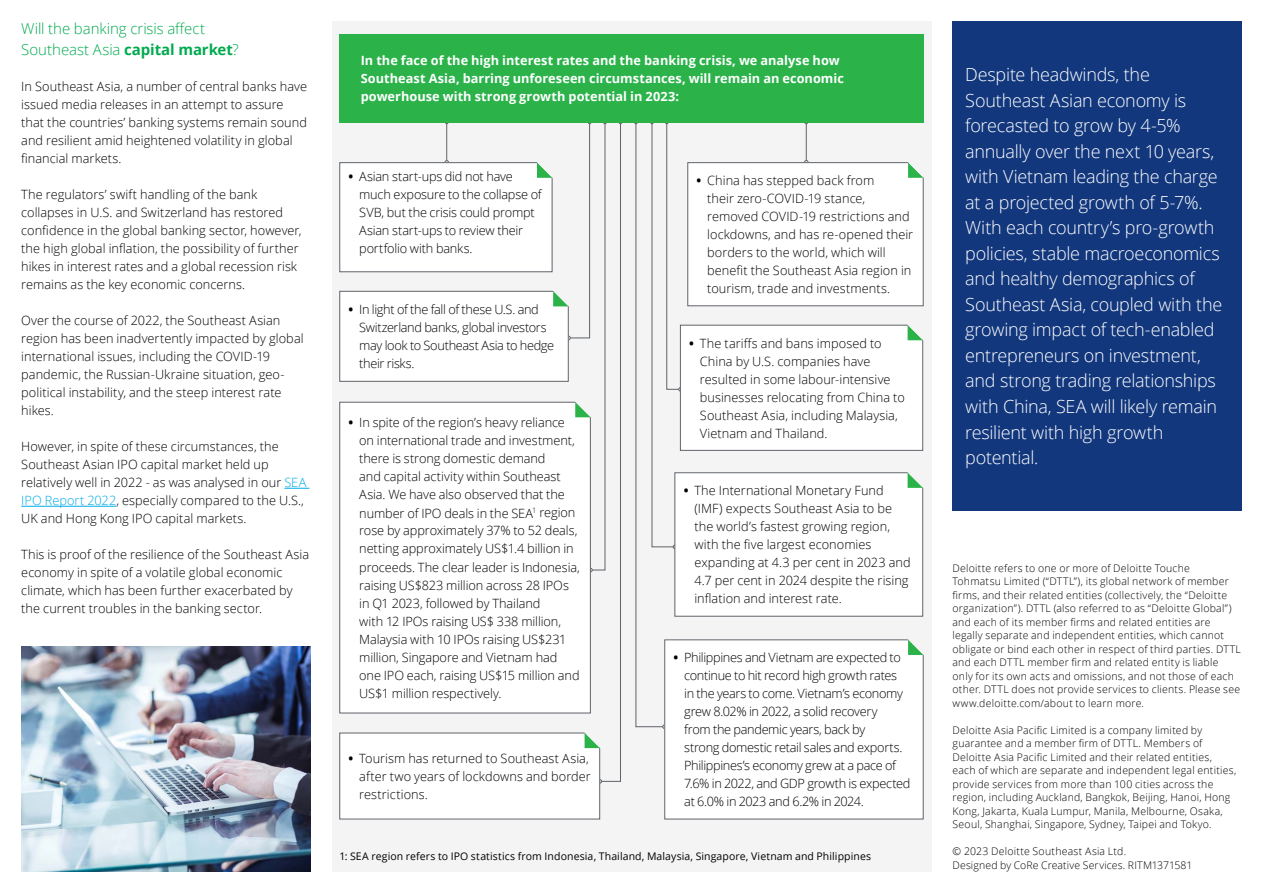
<style>
.page{position:relative;width:1263px;height:893px;background:#fff}
.page>*{position:absolute;margin:0;border:0;box-sizing:border-box;transform-origin:0 0}
.t1{font:300 18px/25.5px "Open Sans";letter-spacing:-.015em;color:#fff}
.t2{font:300 15px/21px "Open Sans";letter-spacing:-.005em;color:#00aa4f}
.t3{font:300 12.75px/18px "Open Sans";color:#000}
.t4{font:300 12.75px/18px "Open Sans";letter-spacing:-.025em;color:#000}
.t5{font:700 12.75px/18px "Open Sans";color:#fff}
.t6{font:300 10.5px/13.5px "Open Sans";letter-spacing:.02em;color:#000}
.t7{font:10.5px "Open Sans";letter-spacing:.01em;color:#000}
.s1{font-weight:700}
.s2{color:#00aae7}
</style>
<div class="page">
<div style="left:332px;top:21px;width:599px;height:851px;background:#f3f4f3"></div>
<div style="left:952px;top:21px;width:290px;height:489px;background:#12377d"></div>
<svg style="left:284px;top:488px;width:25px;height:1px"></svg>
<hr style="left:21px;top:506px;width:95px;height:1px;background:#00aae7">
<img style="left:21px;top:646px;width:289px;height:226px">
<hr style="left:806px;top:124px;width:1px;height:37px;background:#5f6369">
<hr style="left:446px;top:124px;width:1px;height:37px;background:#5f6369">
<svg style="left:634px;top:122px;width:49px;height:607px"></svg>
<div style="left:680px;top:325px;width:243px;height:125px;background:#fff"></div>
<div style="left:680px;top:325px;width:243px;height:126px;border:1px solid #5f6369"></div>
<svg style="left:906px;top:324px;width:18px;height:18px"></svg>
<div style="left:675px;top:473px;width:248px;height:143px;background:#fff"></div>
<div style="left:674px;top:472px;width:249px;height:145px;border:1px solid #5f6369"></div>
<svg style="left:906px;top:472px;width:18px;height:17px"></svg>
<div style="left:688px;top:163px;width:235px;height:143px;background:#fff"></div>
<div style="left:687px;top:162px;width:236px;height:144px;border:1px solid #5f6369"></div>
<svg style="left:906px;top:162px;width:18px;height:17px"></svg>
<div style="left:665px;top:640px;width:258px;height:179px;background:#fff"></div>
<div style="left:664px;top:639px;width:259px;height:180px;border:1px solid #5f6369"></div>
<svg style="left:906px;top:639px;width:18px;height:17px"></svg>
<div style="left:340px;top:163px;width:212px;height:109px;background:#fff"></div>
<div style="left:339px;top:162px;width:213px;height:110px;border:1px solid #5f6369"></div>
<div style="left:340px;top:291px;width:228px;height:90px;background:#fff"></div>
<div style="left:339px;top:291px;width:230px;height:91px;border:1px solid #5f6369"></div>
<div style="left:340px;top:402px;width:250px;height:311px;background:#fff"></div>
<div style="left:339px;top:34px;width:585px;height:88px;background:#2bb34a"></div>
<div style="left:340px;top:733px;width:260px;height:86px;background:#fff"></div>
<svg style="left:535px;top:122px;width:87px;height:662px"></svg>
<p class="t2" style="left:21px;top:18px;width:219px">Will the banking crisis affect<br>Southeast Asia <span class="s1">capital market</span>?</p>
<p class="t3" style="left:21px;top:77px;width:287px">In Southeast Asia, a number of central banks have issued media releases in an attempt to assure that the countries’ banking systems remain sound and resilient amid heightened volatility in global financial markets.</p>
<p class="t3" style="left:21px;top:185px;width:282px">The regulators’ swift handling of the bank collapses in U.S. and Switzerland has restored confidence in the global banking sector, however, the high global inflation, the possibility of further hikes in interest rates and a global recession risk remains as the key economic concerns.</p>
<p class="t3" style="left:21px;top:311px;width:284px">Over the course of 2022, the Southeast Asian region has been inadvertently impacted by global international issues, including the COVID-19 pandemic, the Russian-Ukraine situation, geo&shy;political instability, and the steep interest rate hikes.</p>
<p class="t3" style="left:21px;top:437px;width:287px">However, in spite of these circumstances, the Southeast Asian IPO capital market held up relatively well in 2022 - as was analysed in our <span class="s2">SEA IPO Report 2022</span>, especially compared to the U.S., UK and Hong Kong IPO capital markets.</p>
<p class="t3" style="left:21px;top:545px;width:289px">This is proof of the resilience of the Southeast Asia economy in spite of a volatile global economic climate, which has been further exacerbated by the current troubles in the banking sector.</p>
<p class="t5" style="left:361px;top:51px;width:485px">In the face of the high interest rates and the banking crisis, we analyse how<br>Southeast Asia, barring unforeseen circumstances, will remain an economic powerhouse with strong growth potential in 2023:</p>
<p class="t3" style="left:359px;top:167px;width:184px;text-indent:-11px"><span class="s1">•</span> Asian start-ups did not have much exposure to the collapse of<br>SVB, but the crisis could prompt<br>Asian start-ups to review their portfolio with banks.</p>
<p class="t4" style="left:359px;top:300px;width:196px;text-indent:-11px"><span class="s1">•</span> In light of the fall of these U.S. and<br>Switzerland banks, global investors may look to Southeast Asia to hedge their risks.</p>
<p class="t3" style="left:359px;top:413px;width:222px;text-indent:-11px"><span class="s1">•</span> In spite of the region’s heavy reliance on international trade and investment, there is strong domestic demand<br>and capital activity within Southeast Asia. We have also observed that the number of IPO deals in the SEA<sup>1</sup> region rose by approximately 37% to 52 deals, netting approximately US$1.4 billion in proceeds. The clear leader is Indonesia, raising US$823 million across 28 IPOs in Q1 2023, followed by Thailand<br>with 12 IPOs raising US$ 338 million, Malaysia with 10 IPOs raising US$231 million, Singapore and Vietnam had one IPO each, raising US$15 million and US$1 million respectively.</p>
<p class="t3" style="left:359px;top:749px;width:233px;text-indent:-11px"><span class="s1">•</span> Tourism has returned to Southeast Asia, after two years of lockdowns and border restrictions.</p>
<p class="t3" style="left:707px;top:171px;width:207px;text-indent:-11px"><span class="s1">•</span> China has stepped back from<br>their zero-COVID-19 stance, removed COVID-19 restrictions and lockdowns, and has re-opened their borders to the world, which will benefit the Southeast Asia region in tourism, trade and investments.</p>
<p class="t3" style="left:700px;top:334px;width:206px;text-indent:-11px"><span class="s1">•</span> The tariffs and bans imposed to<br>China by U.S. companies have resulted in some labour-intensive businesses relocating from China to<br>Southeast Asia, including Malaysia,<br>Vietnam and Thailand.</p>
<p class="t3" style="left:694px;top:481px;width:218px;text-indent:-11px"><span class="s1">•</span> The International Monetary Fund (IMF) expects Southeast Asia to be the world’s fastest growing region, with the five largest economies expanding at 4.3 per cent in 2023 and 4.7 per cent in 2024 despite the rising inflation and interest rate.</p>
<p class="t4" style="left:684px;top:648px;width:228px;text-indent:-11px"><span class="s1">•</span> Philippines and Vietnam are expected to continue to hit record high growth rates<br>in the years to come. Vietnam’s economy grew 8.02% in 2022, a solid recovery<br>from the pandemic years, back by<br>strong domestic retail sales and exports.<br>Philippines’s economy grew at a pace of 7.6% in 2022, and GDP growth is expected at 6.0% in 2023 and 6.2% in 2024.</p>
<p class="t7" style="left:339px;top:849px;width:533px">1: SEA region refers to IPO statistics from Indonesia, Thailand, Malaysia, Singapore, Vietnam and Philippines</p>
<p class="t1" style="left:965px;top:62px;width:258px">Despite headwinds, the<br>Southeast Asian economy is forecasted to grow by 4-5% annually over the next 10 years, with Vietnam leading the charge at a projected growth of 5-7%.<br>With each country’s pro-growth policies, stable macroeconomics and healthy demographics of<br>Southeast Asia, coupled with the growing impact of tech-enabled entrepreneurs on investment, and strong trading relationships with China, SEA will likely remain resilient with high growth potential.</p>
<p class="t6" style="left:952px;top:561px;width:290px">Deloitte refers to one or more of Deloitte Touche Tohmatsu Limited (“DTTL”), its global network of member firms, and their related entities (collectively, the “Deloitte organization”). DTTL (also referred to as “Deloitte Global”) and each of its member firms and related entities are legally separate and independent entities, which cannot obligate or bind each other in respect of third parties. DTTL and each DTTL member firm and related entity is liable only for its own acts and omissions, and not those of each other. DTTL does not provide services to clients. Please see www.deloitte.com/about to learn more.</p>
<p class="t6" style="left:952px;top:723px;width:285px">Deloitte Asia Pacific Limited is a company limited by guarantee and a member firm of DTTL. Members of Deloitte Asia Pacific Limited and their related entities, each of which are separate and independent legal entities, provide services from more than 100 cities across the region, including Auckland, Bangkok, Beijing, Hanoi, Hong Kong, Jakarta, Kuala Lumpur, Manila, Melbourne, Osaka, Seoul, Shanghai, Singapore, Sydney, Taipei and Tokyo.</p>
<p class="t6" style="left:952px;top:845px;width:241px">© 2023 Deloitte Southeast Asia Ltd.<br>Designed by CoRe Creative Services. RITM1371581</p>
</div>
